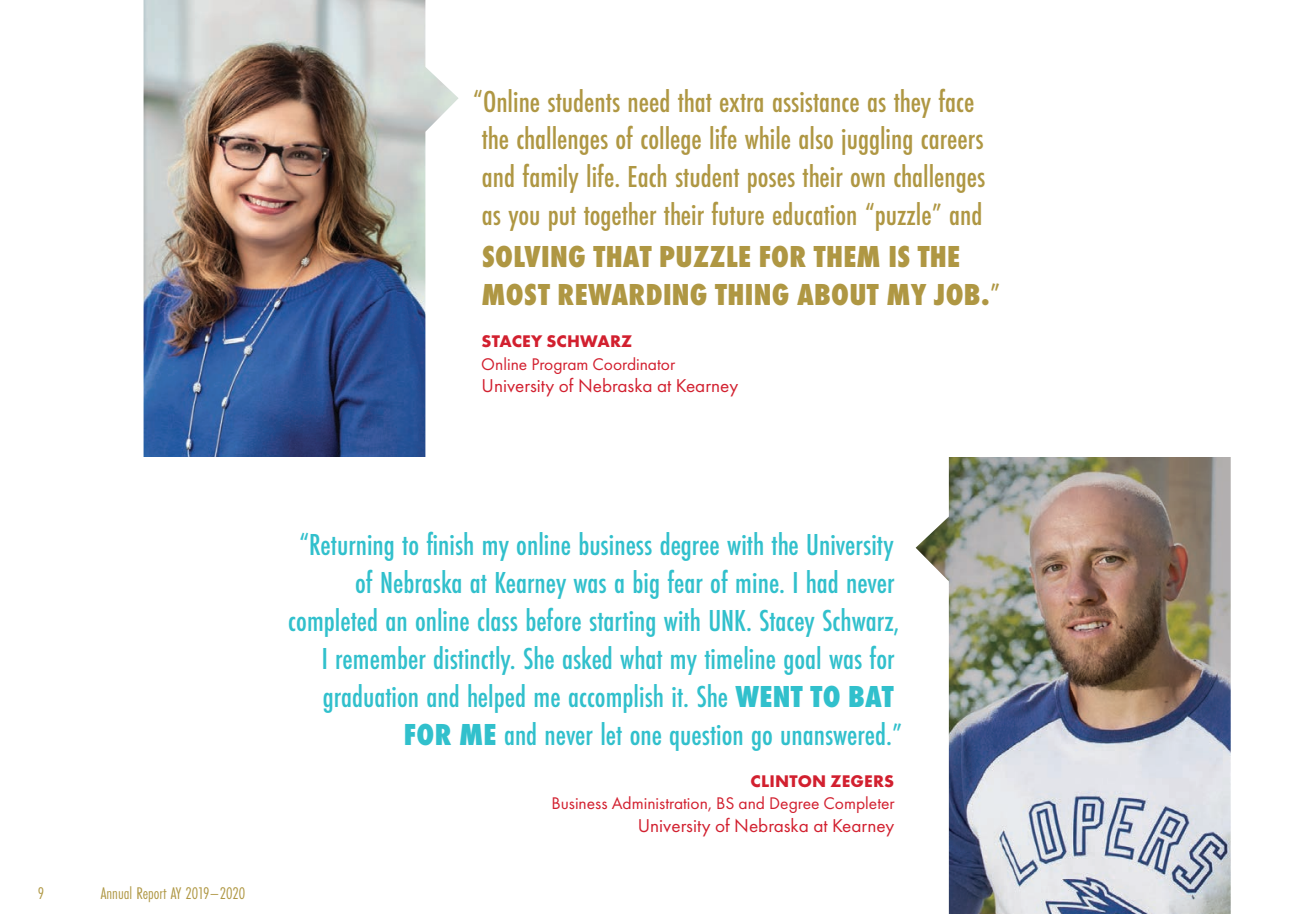
<style>
.page{position:relative;width:1292px;height:914px;background:#fff}
.page>*{position:absolute;margin:0;border:0;box-sizing:border-box;transform-origin:0 0}
._1-Quote_Smaller{font:500 31.5px/37.8px "Futura PT Cond";color:#31c0cc;text-align:right}
._1-Quote_Smaller-2{font:500 31.5px/37.8px "Futura PT Cond";color:#af9743}
._1-Quote_Smaller-3{font:800 31.5px/37.8px "Futura PT Cond";letter-spacing:.01em;color:#af9743}
._1-Body_Futura_Book{font:19.25px "Futura PT";color:#d2202f}
._1-Body_Fiutura_Book{font:17.5px "Futura PT";color:#d2202f}
._1-Name_Black{font:700 17.5px "Futura PT";letter-spacing:.01em;color:#d2202f}
.t1{font:17.5px "Futura PT Cond";color:#af9743}
.s1{font-weight:500}
.s2{font-weight:800}
</style>
<div class="page">
<img style="left:144px;top:0;width:314px;height:457px">
<img style="left:915px;top:457px;width:315px;height:457px">
<p class="_1-Quote_Smaller-2" style="left:473px;top:82px;width:514px">“Online students need that extra assistance as they face the challenges of college life while also juggling careers and family life. Each student poses their own challenges as you put together their future education “puzzle” and</p>
<p class="_1-Quote_Smaller-3" style="left:481px;top:237px;width:520px">SOLVING THAT PUZZLE FOR THEM IS THE<br>MOST REWARDING THING ABOUT MY JOB.<span class="s1">”</span></p>
<p class="_1-Name_Black" style="left:481px;top:330px;width:152px">STACEY SCHWARZ</p>
<p class="_1-Body_Fiutura_Book" style="left:481px;top:353px;width:195px">Online Program Coordinator</p>
<p class="_1-Body_Futura_Book" style="left:481px;top:374px;width:258px">University of Nebraska at Kearney</p>
<p class="t1" style="left:38px;top:882px;width:8px">9</p>
<p class="t1" style="left:101px;top:882px;width:146px">Annual Report AY 2019–2020</p>
<p class="_1-Quote_Smaller" style="left:288px;top:526px;width:615px">“Returning to finish my online business degree with the University of Nebraska at Kearney was a big fear of mine. I had never completed an online class before starting with UNK. Stacey Schwarz, I remember distinctly. She asked what my timeline goal was for graduation and helped me accomplish it. She <span class="s2">WENT TO BAT FOR ME</span> and never let one question go unanswered.”</p>
<p class="_1-Name_Black" style="left:750px;top:769px;width:145px">CLINTON ZEGERS</p>
<p class="_1-Body_Fiutura_Book" style="left:551px;top:793px;width:345px">Business Administration, BS and Degree Completer</p>
<p class="_1-Body_Futura_Book" style="left:638px;top:814px;width:258px">University of Nebraska at Kearney</p>
</div>
